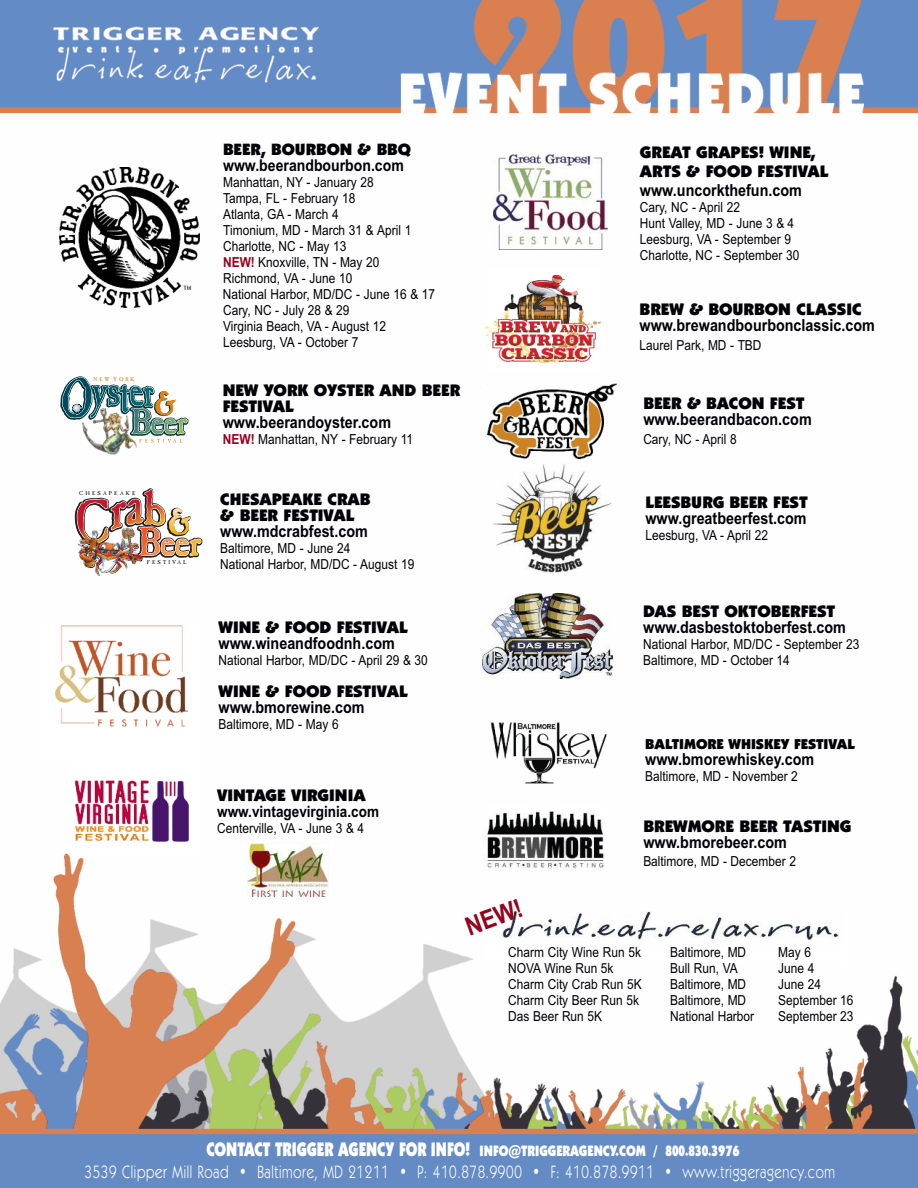
<style>
.page{position:relative;width:918px;height:1188px;background:#fff}
.page>*{position:absolute;margin:0;border:0;box-sizing:border-box;transform-origin:0 0}
.t1{font:700 25.65px "Arial Narrow";color:#99001b;scale:1.05 1}
.t2{font:18px "Kabel IT Cby BT";letter-spacing:.05em;color:#fff;scale:.78 1}
.t3{font:700 16.65px "Arial Narrow";color:#000006;scale:1.05 1}
.t4{font:900 16.65px/16px "Kabel IT Cby BT";color:#000006;scale:1.05 1}
.t5{font:700 16.35px "Arial Narrow";color:#000006;scale:1.05 1}
.t6{font:900 16.35px "Kabel IT Cby BT";color:#000006;scale:1.05 1}
.t7{font:700 15.6px "Arial Narrow";color:#000006;scale:1.05 1}
.t8{font:900 15px "Kabel IT Cby BT";color:#fff;scale:.85 1}
.t9{font:900 14.25px "Kabel IT Cby BT";color:#000006;scale:1.05 1}
.t10{font:13.8px/16px "Arial Narrow";color:#000006;scale:1.05 1}
.t11{font:6.45px "Yesterday";letter-spacing:.3em;color:#231f20;scale:1.06 1}
.t12{font:6.45px "Yesterday";color:#e0821a}
.s1{font-weight:700;color:#99001b}
.s2{font-size:19.5px}
</style>
<div class="page">
<img style="left:0;top:0;width:918px;height:1188px">
<img style="left:488px;top:375px;width:128px;height:84px">
<img style="left:483px;top:593px;width:130px;height:86px">
<img style="left:66px;top:511px;width:87px;height:81px">
<img style="left:73px;top:488px;width:129px;height:91px">
<img style="left:494px;top:155px;width:113px;height:95px">
<div style="left:35px;top:623px;width:166px;height:138px;background:#fff"></div>
<img style="left:55px;top:625px;width:133px;height:101px">
<svg style="left:60px;top:376px;width:129px;height:79px"></svg>
<img style="left:82px;top:408px;width:56px;height:48px">
<img style="left:59px;top:168px;width:140px;height:140px">
<img style="left:486px;top:271px;width:120px;height:99px">
<img style="left:483px;top:807px;width:124px;height:64px">
<img style="left:491px;top:462px;width:130px;height:112px">
<img style="left:477px;top:706px;width:142px;height:85px">
<img style="left:248px;top:844px;width:80px;height:52px">
<div style="left:486px;top:909px;width:360px;height:56px;background:#fff"></div>
<img style="left:501px;top:910px;width:338px;height:30px">
<div style="left:69px;top:759px;width:135px;height:95px;background:#fff"></div>
<img style="left:74px;top:780px;width:115px;height:62px">
<p class="t12" style="left:93px;top:375px;width:43px">N E W Y O R K</p>
<p class="t11" style="left:79px;top:489px;width:54px">CHESAPEAKE</p>
<p class="t11" style="left:147px;top:558px;width:39px">FESTIVAL</p>
<p class="t6" style="left:223px;top:140px;width:181px">BEER, BOURBON &amp; BBQ</p>
<p class="t5" style="left:223px;top:156px;width:174px">www.beerandbourbon.com</p>
<p class="t10" style="left:223px;top:174px;width:204px">Manhattan, NY - January 28<br>Tampa, FL - February 18<br>Atlanta, GA - March 4<br>Timonium, MD - March 31 &amp; April 1<br>Charlotte, NC - May 13<br><span class="s1">NEW!</span> Knoxville, TN - May 20<br>Richmond, VA - June 10<br>National Harbor, MD/DC - June 16 &amp; 17<br>Cary, NC - July 28 &amp; 29<br>Virginia Beach, VA - August 12<br>Leesburg, VA - October 7</p>
<p class="t4" style="left:223px;top:382px;width:228px">NEW YORK OYSTER AND BEER<br>FESTIVAL</p>
<p class="t3" style="left:223px;top:413px;width:162px">www.beerandoyster.com</p>
<p class="t10" style="left:223px;top:432px;width:183px"><span class="s1">NEW!</span> Manhattan, NY - February 11</p>
<p class="t4" style="left:220px;top:491px;width:145px">CHESAPEAKE CRAB &amp; BEER FESTIVAL</p>
<p class="t3" style="left:220px;top:522px;width:142px">www.mdcrabfest.com</p>
<p class="t10" style="left:220px;top:540px;width:186px">Baltimore, MD - June 24<br>National Harbor, MD/DC - August 19</p>
<p class="t4" style="left:219px;top:620px;width:182px">WINE &amp; FOOD FESTIVAL</p>
<p class="t3" style="left:219px;top:634px;width:169px">www.wineandfoodnh.com</p>
<p class="t10" style="left:219px;top:653px;width:201px">National Harbor, MD/DC - April 29 &amp; 30</p>
<p class="t4" style="left:219px;top:684px;width:182px">WINE &amp; FOOD FESTIVAL</p>
<p class="t3" style="left:219px;top:698px;width:141px">www.bmorewine.com</p>
<p class="t10" style="left:219px;top:717px;width:116px">Baltimore, MD - May 6</p>
<p class="t4" style="left:217px;top:787px;width:143px">VINTAGE VIRGINIA</p>
<p class="t7" style="left:217px;top:802px;width:156px">www.vintagevirginia.com</p>
<p class="t10" style="left:217px;top:820px;width:141px">Centerville, VA - June 3 &amp; 4</p>
<p class="t4" style="left:640px;top:143px;width:181px;line-height:18.9px">GREAT GRAPES! WINE,<br>ARTS &amp; FOOD FESTIVAL</p>
<p class="t3" style="left:640px;top:181px;width:156px">www.uncorkthefun.com</p>
<p class="t10" style="left:640px;top:199px;width:153px">Cary, NC - April 22<br>Hunt Valley, MD - June 3 &amp; 4<br>Leesburg, VA - September 9<br>Charlotte, NC - September 30</p>
<p class="t4" style="left:640px;top:301px;width:213px">BREW &amp; BOURBON CLASSIC</p>
<p class="t3" style="left:640px;top:315px;width:226px">www.brewandbourbonclassic.com</p>
<p class="t10" style="left:640px;top:337px;width:118px">Laurel Park, MD - TBD</p>
<p class="t4" style="left:643px;top:396px;width:155px">BEER &amp; BACON FEST</p>
<p class="t3" style="left:643px;top:410px;width:162px">www.beerandbacon.com</p>
<p class="t10" style="left:643px;top:432px;width:90px">Cary, NC - April 8</p>
<p class="t4" style="left:645px;top:494px;width:156px">LEESBURG BEER FEST</p>
<p class="t3" style="left:645px;top:509px;width:155px">www.greatbeerfest.com</p>
<p class="t10" style="left:645px;top:527px;width:118px">Leesburg, VA - April 22</p>
<p class="t4" style="left:643px;top:603px;width:184px">DAS BEST OKTOBERFEST</p>
<p class="t3" style="left:643px;top:617px;width:195px">www.dasbestoktoberfest.com</p>
<p class="t10" style="left:643px;top:636px;width:207px">National Harbor, MD/DC - September 23<br>Baltimore, MD - October 14</p>
<p class="t9" style="left:645px;top:735px;width:201px">BALTIMORE WHISKEY FESTIVAL</p>
<p class="t3" style="left:645px;top:749px;width:162px">www.bmorewhiskey.com</p>
<p class="t10" style="left:645px;top:768px;width:147px">Baltimore, MD - November 2</p>
<p class="t4" style="left:643px;top:818px;width:200px">BREWMORE BEER TASTING</p>
<p class="t3" style="left:643px;top:833px;width:138px">www.bmorebeer.com</p>
<p class="t10" style="left:643px;top:853px;width:147px">Baltimore, MD - December 2</p>
<h1 class="t1" style="left:461px;top:913px;width:58px;rotate:-20deg">NEW!</h1>
<p class="t10" style="left:508px;top:944px;width:128px">Charm City Wine Run 5k</p>
<p class="t10" style="left:670px;top:944px;width:74px">Baltimore, MD</p>
<p class="t10" style="left:778px;top:944px;width:33px">May 6</p>
<p class="t10" style="left:508px;top:960px;width:102px">NOVA Wine Run 5k</p>
<p class="t10" style="left:670px;top:960px;width:66px">Bull Run, VA</p>
<p class="t10" style="left:778px;top:960px;width:36px">June 4</p>
<p class="t10" style="left:508px;top:976px;width:129px">Charm City Crab Run 5K</p>
<p class="t10" style="left:670px;top:976px;width:74px">Baltimore, MD</p>
<p class="t10" style="left:778px;top:976px;width:42px">June 24</p>
<p class="t10" style="left:508px;top:992px;width:126px">Charm City Beer Run 5k</p>
<p class="t10" style="left:670px;top:992px;width:74px">Baltimore, MD</p>
<p class="t10" style="left:778px;top:992px;width:73px">September 16</p>
<p class="t10" style="left:508px;top:1008px;width:91px">Das Beer Run 5K</p>
<p class="t10" style="left:670px;top:1008px;width:81px">National Harbor</p>
<p class="t10" style="left:778px;top:1008px;width:73px">September 23</p>
<p class="t8" style="left:206px;top:1142px;width:629px"><span class="s2">CONTACT TRIGGER AGENCY FOR INFO!</span> INFO@TRIGGERAGENCY.COM / 800.830.3976</p>
<h2 class="t2" style="left:85px;top:1162px;width:964px">3539 Clipper Mill Road • Baltimore, MD 21211 • P: 410.878.9900 • F: 410.878.9911 • www.triggeragency.com</h2>
</div>
